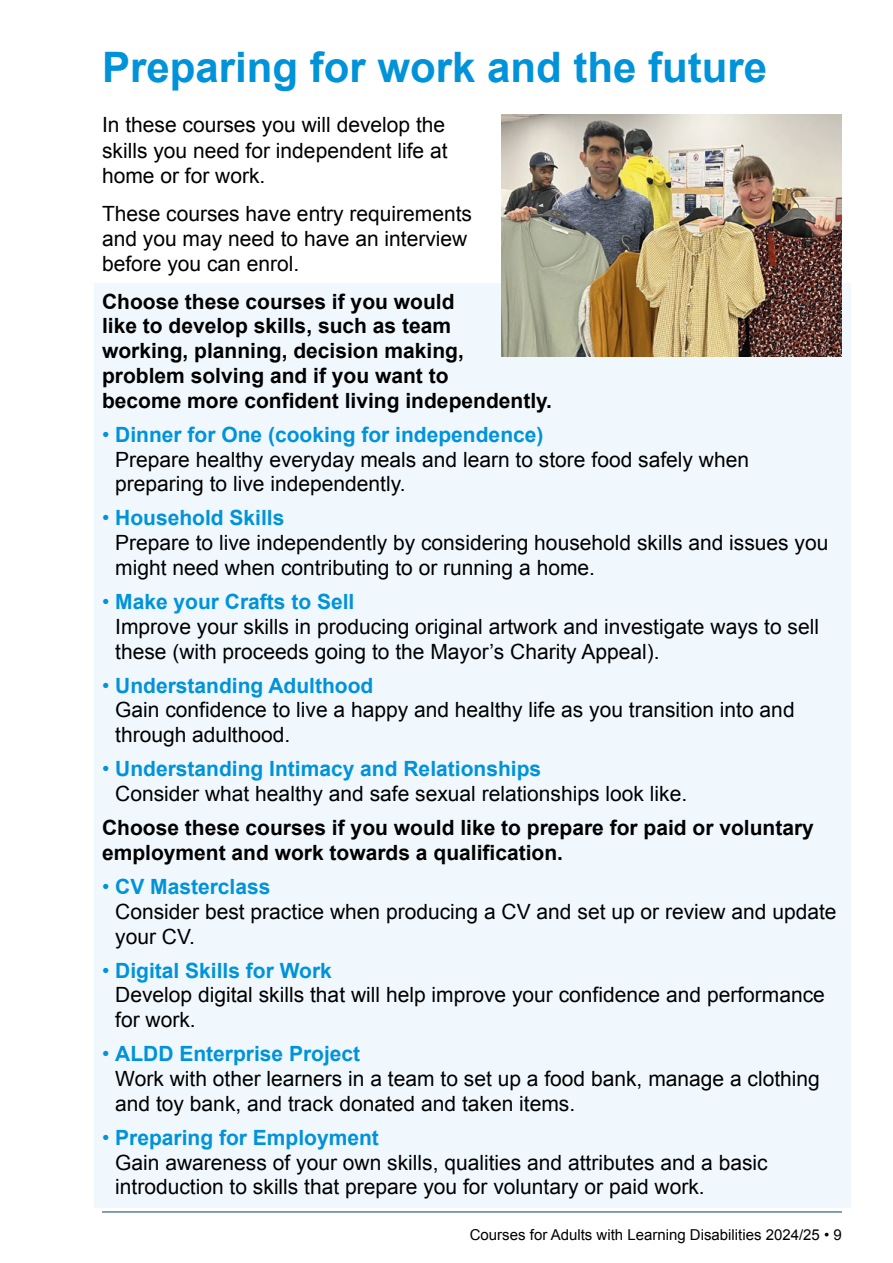
<style>
.page{position:relative;width:893px;height:1263px;background:#fff}
.page>*{position:absolute;margin:0;border:0;box-sizing:border-box;transform-origin:0 0}
.t1{font:700 42px "Arial";color:#0093d9}
.t2{font:21px/24.8px "Arial";color:#000}
.t3{font:700 21px/24.8px "Arial";color:#000}
.t4{font:15px "Arial";color:#000}
.s1{color:#0093d9}
.s2{font-weight:700;color:#0093d9}
</style>
<div class="page">
<hr style="left:102px;top:1211px;width:740px;height:1px;background:#093c6b">
<div style="left:94px;top:283px;width:756px;height:137px;background:#f0f8fe"></div>
<div style="left:94px;top:416px;width:756px;height:88px;background:#f0f8fe"></div>
<div style="left:94px;top:499px;width:756px;height:89px;background:#f0f8fe"></div>
<div style="left:94px;top:583px;width:756px;height:88px;background:#f0f8fe"></div>
<div style="left:94px;top:667px;width:756px;height:88px;background:#f0f8fe"></div>
<div style="left:94px;top:750px;width:756px;height:64px;background:#f0f8fe"></div>
<div style="left:94px;top:809px;width:756px;height:64px;background:#f0f8fe"></div>
<div style="left:94px;top:868px;width:756px;height:88px;background:#f0f8fe"></div>
<div style="left:94px;top:951px;width:756px;height:89px;background:#f0f8fe"></div>
<div style="left:94px;top:1035px;width:756px;height:88px;background:#f0f8fe"></div>
<div style="left:94px;top:1119px;width:756px;height:88px;background:#f0f8fe"></div>
<img style="left:502px;top:115px;width:340px;height:242px">
<h1 class="t1" style="left:102px;top:39px;width:667px">Preparing for work and the future</h1>
<p class="t2" style="left:102px;top:113px;width:347px;line-height:25.2px;text-align:justify">In these courses you will develop the skills you need for independent life at home or for work.</p>
<p class="t2" style="left:102px;top:201px;width:371px;line-height:25.2px">These courses have entry requirements and you may need to have an interview before you can enrol.</p>
<p class="t3" style="left:102px;top:290px;width:452px">Choose these courses if you would<br>like to develop skills, such as team<br>working, planning, decision making,<br>problem solving and if you want to<br>become more confident living independently.</p>
<p class="t2" style="left:115px;top:422px;width:635px;text-indent:-13px"><span class="s1">•</span> <span class="s2">Dinner for One (cooking for independence)<br></span>Prepare healthy everyday meals and learn to store food safely when preparing to live independently.</p>
<p class="t2" style="left:115px;top:506px;width:715px;text-indent:-13px"><span class="s1">•</span> <span class="s2">Household Skills<br></span>Prepare to live independently by considering household skills and issues you might need when contributing to or running a home.</p>
<p class="t2" style="left:115px;top:589px;width:705px;text-indent:-13px"><span class="s1">•</span> <span class="s2">Make your Crafts to Sell<br></span>Improve your skills in producing original artwork and investigate ways to sell these (with proceeds going to the Mayor’s Charity Appeal).</p>
<p class="t2" style="left:115px;top:673px;width:681px;text-indent:-13px"><span class="s1">•</span> <span class="s2">Understanding Adulthood<br></span>Gain confidence to live a happy and healthy life as you transition into and through adulthood.</p>
<p class="t2" style="left:115px;top:757px;width:573px;text-indent:-13px"><span class="s1">•</span> <span class="s2">Understanding Intimacy and Relationships<br></span>Consider what healthy and safe sexual relationships look like.</p>
<p class="t3" style="left:102px;top:816px;width:713px">Choose these courses if you would like to prepare for paid or voluntary employment and work towards a qualification.</p>
<p class="t2" style="left:115px;top:874px;width:723px;text-indent:-13px"><span class="s1">•</span> <span class="s2">CV Masterclass<br></span>Consider best practice when producing a CV and set up or review and update your CV.</p>
<p class="t2" style="left:115px;top:958px;width:711px;text-indent:-13px"><span class="s1">•</span> <span class="s2">Digital Skills for Work<br></span>Develop digital skills that will help improve your confidence and performance for work.</p>
<p class="t2" style="left:115px;top:1042px;width:706px;text-indent:-13px"><span class="s1">•</span> <span class="s2">ALDD Enterprise Project<br></span>Work with other learners in a team to set up a food bank, manage a clothing and toy bank, and track donated and taken items.</p>
<p class="t2" style="left:115px;top:1125px;width:654px;text-indent:-13px"><span class="s1">•</span> <span class="s2">Preparing for Employment<br></span>Gain awareness of your own skills, qualities and attributes and a basic introduction to skills that prepare you for voluntary or paid work.</p>
<p class="t4" style="left:470px;top:1225px;width:374px">Courses for Adults with Learning Disabilities 2024/25 • 9</p>
</div>
